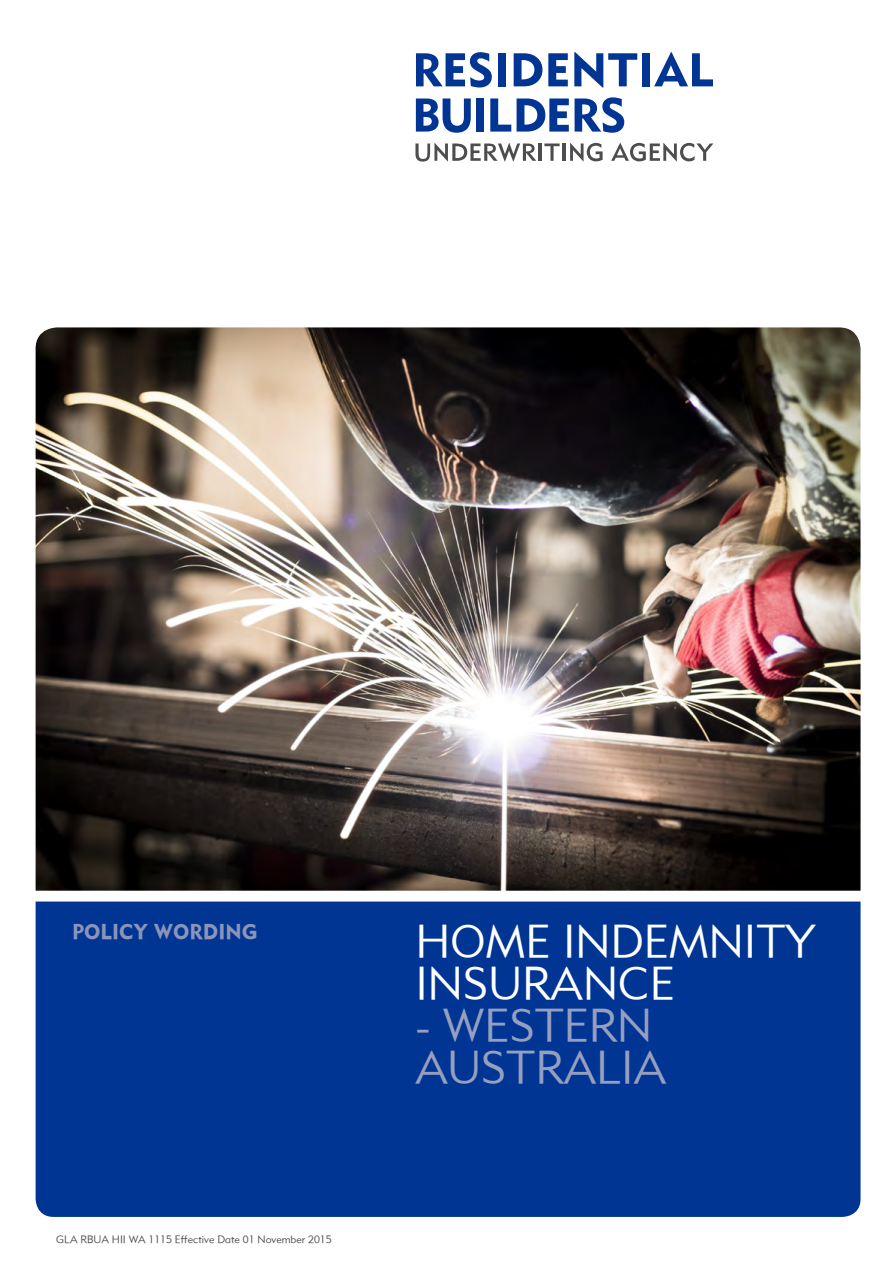
<style>
.page{position:relative;width:893px;height:1263px;background:#fff}
.page>*{position:absolute;margin:0;border:0;box-sizing:border-box;transform-origin:0 0}
.t1{font:45px/42px "Metro Lite LT Two";color:#fff}
.t2{font:45px/42px "Metro Lite LT Two";color:#979fbf}
.t3{font:21px "Metro Black LT Two";color:#8b94b9}
.t4{font:10.5px "Metro Lite LT Two";color:#4d4d4f}
</style>
<div class="page">
<div style="left:36px;top:901px;width:824px;height:316px;background:#003594"></div>
<img style="left:36px;top:327px;width:824px;height:564px">
<svg style="left:416px;top:98px;width:55px;height:35px"></svg>
<div style="left:476px;top:98px;width:8px;height:34px;background:#003594"></div>
<svg style="left:490px;top:98px;width:21px;height:34px"></svg>
<svg style="left:517px;top:98px;width:52px;height:34px"></svg>
<svg style="left:575px;top:97px;width:49px;height:36px"></svg>
<svg style="left:416px;top:52px;width:76px;height:35px"></svg>
<div style="left:498px;top:53px;width:8px;height:33px;background:#003594"></div>
<svg style="left:514px;top:53px;width:28px;height:33px"></svg>
<svg style="left:548px;top:53px;width:20px;height:33px"></svg>
<svg style="left:574px;top:52px;width:63px;height:35px"></svg>
<div style="left:642px;top:53px;width:8px;height:33px;background:#003594"></div>
<svg style="left:654px;top:52px;width:59px;height:34px"></svg>
<svg style="left:415px;top:143px;width:121px;height:19px"></svg>
<hr style="left:538px;top:143px;width:3px;height:18px;background:#4d4d4f">
<svg style="left:544px;top:143px;width:16px;height:18px"></svg>
<hr style="left:562px;top:143px;width:4px;height:18px;background:#4d4d4f">
<svg style="left:570px;top:143px;width:33px;height:18px"></svg>
<svg style="left:611px;top:143px;width:102px;height:18px"></svg>
<h2 class="t3" style="left:72px;top:918px;width:187px">POLICY WORDING</h2>
<p class="t4" style="left:56px;top:1233px;width:277px">GLA RBUA HII WA 1115 Effective Date 01 November 2015</p>
<h1 class="t1" style="left:415px;top:920px;width:402px">HOME INDEMNITY<br>INSURANCE</h1>
<h1 class="t2" style="left:415px;top:1004px;width:252px">- WESTERN<br>AUSTRALIA</h1>
</div>
